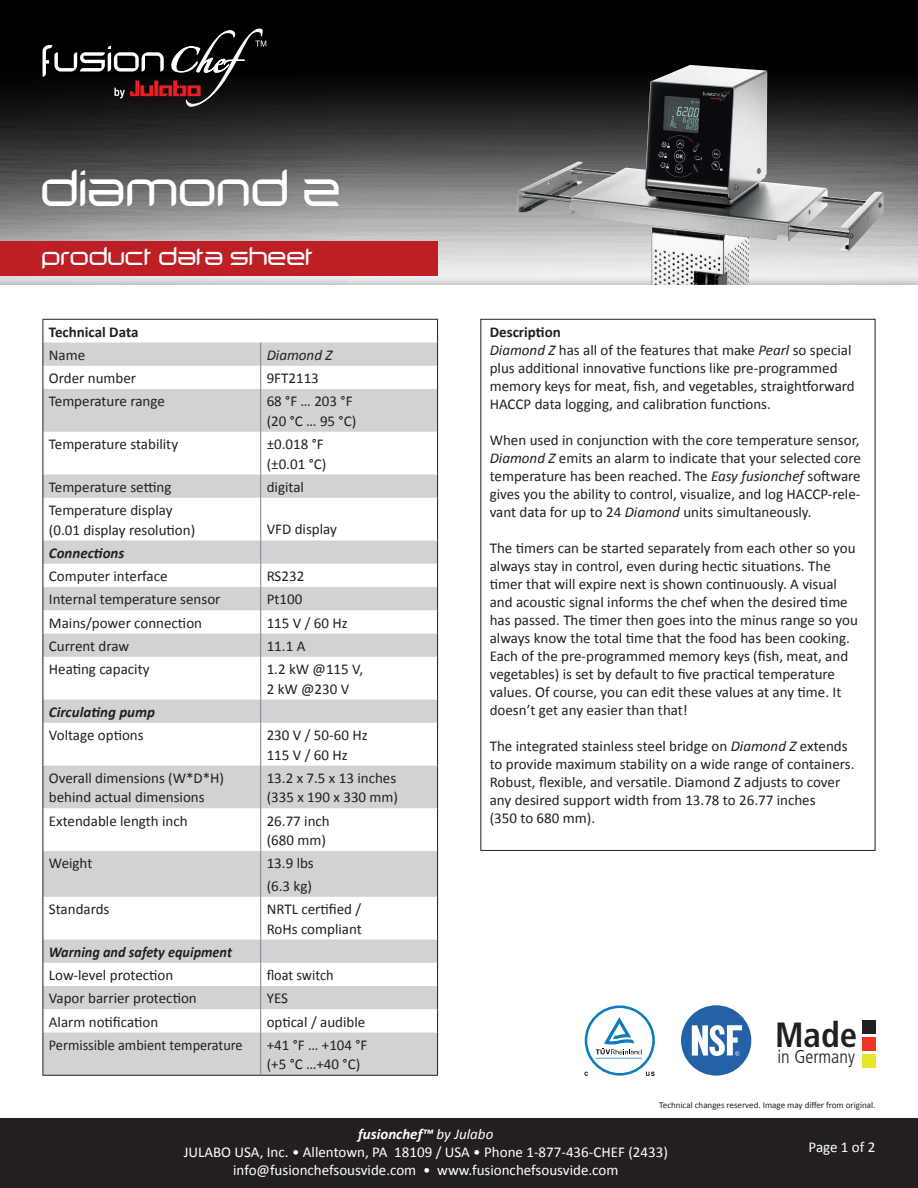
<style>
.page{position:relative;width:918px;height:1188px;background:#fff}
.page>*{position:absolute;margin:0;border:0;box-sizing:border-box;transform-origin:0 0}
.t1{font:48.6px "Cilogie";color:#fff}
.t2{font:700 condensed 34.95px "Frutiger LT Std";color:#231f20}
.t3{font:24px "Cilogie";color:#fff}
.t4{font:300 condensed 18.6px "Frutiger LT Std";color:#231f20}
.t5{font:15px/18px "Calibri";color:#231f20}
.t6{font:15px/18px "Calibri";color:#fff;text-align:center}
.t7{font:15px "Calibri";color:#231f20;scale:.95 1}
.t8{font:italic 700 15px "Calibri";color:#231f20}
.t9{font:italic 700 15px "Calibri";color:#231f20;scale:.95 1}
.t10{font:700 15px "Calibri";color:#231f20}
.t11{font:italic 15px "Calibri";color:#231f20}
.t12{font:9px "Calibri";color:#231f20}
.s1{font-weight:700}
.s2{font-style:italic}
.s3{font-weight:700;font-style:italic}
</style>
<div class="page">
<img style="left:0;top:0;width:918px;height:285px">
<div style="left:0;top:1118px;width:918px;height:70px;background:#231f20"></div>
<svg style="left:44px;top:343px;width:393px;height:732px"></svg>
<hr style="left:43px;top:319px;width:218px;height:1px;background:#231f20">
<hr style="left:261px;top:319px;width:177px;height:1px;background:#231f20">
<svg style="left:43px;top:320px;width:1px;height:69px"></svg>
<svg style="left:437px;top:320px;width:1px;height:69px"></svg>
<hr style="left:43px;top:389px;width:1px;height:43px;background:#231f20">
<hr style="left:437px;top:389px;width:1px;height:43px;background:#231f20">
<hr style="left:43px;top:432px;width:1px;height:43px;background:#231f20">
<hr style="left:437px;top:432px;width:1px;height:43px;background:#231f20">
<svg style="left:43px;top:475px;width:1px;height:23px"></svg>
<svg style="left:437px;top:475px;width:1px;height:23px"></svg>
<hr style="left:43px;top:498px;width:1px;height:43px;background:#231f20">
<hr style="left:437px;top:498px;width:1px;height:43px;background:#231f20">
<svg style="left:43px;top:541px;width:1px;height:116px"></svg>
<svg style="left:437px;top:541px;width:1px;height:116px"></svg>
<hr style="left:43px;top:657px;width:1px;height:43px;background:#231f20">
<hr style="left:437px;top:657px;width:1px;height:43px;background:#231f20">
<svg style="left:43px;top:700px;width:1px;height:23px"></svg>
<svg style="left:437px;top:700px;width:1px;height:23px"></svg>
<hr style="left:43px;top:723px;width:1px;height:43px;background:#231f20">
<hr style="left:437px;top:723px;width:1px;height:43px;background:#231f20">
<hr style="left:43px;top:766px;width:1px;height:42px;background:#231f20">
<hr style="left:437px;top:766px;width:1px;height:42px;background:#231f20">
<hr style="left:43px;top:808px;width:1px;height:43px;background:#231f20">
<hr style="left:437px;top:808px;width:1px;height:43px;background:#231f20">
<hr style="left:43px;top:851px;width:1px;height:46px;background:#231f20">
<hr style="left:437px;top:851px;width:1px;height:46px;background:#231f20">
<hr style="left:43px;top:897px;width:1px;height:43px;background:#231f20">
<hr style="left:437px;top:897px;width:1px;height:43px;background:#231f20">
<svg style="left:43px;top:940px;width:1px;height:93px"></svg>
<svg style="left:437px;top:940px;width:1px;height:93px"></svg>
<hr style="left:43px;top:1033px;width:1px;height:42px;background:#231f20">
<hr style="left:437px;top:1033px;width:1px;height:42px;background:#231f20">
<hr style="left:43px;top:1075px;width:218px;height:1px;background:#231f20">
<hr style="left:261px;top:1075px;width:177px;height:1px;background:#231f20">
<svg style="left:260px;top:343px;width:1px;height:46px"></svg>
<hr style="left:260px;top:389px;width:1px;height:43px;background:#808285">
<hr style="left:260px;top:432px;width:1px;height:43px;background:#808285">
<svg style="left:260px;top:475px;width:1px;height:23px"></svg>
<hr style="left:260px;top:498px;width:1px;height:43px;background:#808285">
<svg style="left:260px;top:541px;width:1px;height:116px"></svg>
<hr style="left:260px;top:657px;width:1px;height:43px;background:#808285">
<svg style="left:260px;top:700px;width:1px;height:23px"></svg>
<hr style="left:260px;top:723px;width:1px;height:43px;background:#808285">
<hr style="left:260px;top:766px;width:1px;height:42px;background:#808285">
<hr style="left:260px;top:808px;width:1px;height:43px;background:#808285">
<hr style="left:260px;top:851px;width:1px;height:46px;background:#808285">
<hr style="left:260px;top:897px;width:1px;height:43px;background:#808285">
<svg style="left:260px;top:940px;width:1px;height:93px"></svg>
<hr style="left:260px;top:1033px;width:1px;height:42px;background:#808285">
<img style="left:517px;top:65px;width:366px;height:220px">
<div style="left:0;top:241px;width:438px;height:34px;background:#be1f24"></div>
<div style="left:862px;top:1021px;width:14px;height:13px;background:#231f20"></div>
<div style="left:862px;top:1037px;width:14px;height:14px;background:#ef3429"></div>
<div style="left:862px;top:1054px;width:14px;height:14px;background:#e7e627"></div>
<svg style="left:584px;top:1005px;width:71px;height:71px"></svg>
<div style="left:681px;top:1005px;width:70px;height:71px;background:#2462a8;border-radius:50%"></div>
<svg style="left:692px;top:1025px;width:50px;height:31px"></svg>
<svg style="left:43px;top:29px;width:223px;height:77px;background:#292222"></svg>
<h1 class="t1" style="left:43px;top:169px;width:302px">diamond z</h1>
<h3 class="t3" style="left:43px;top:247px;width:273px">product Data sheet</h3>
<p class="t10" style="left:49px;top:322px;width:91px">Technical Data</p>
<p class="t5" style="left:49px;top:346px;width:38px">Name</p>
<p class="t11" style="left:267px;top:345px;width:67px">Diamond Z</p>
<p class="t5" style="left:49px;top:369px;width:89px">Order number</p>
<p class="t5" style="left:267px;top:369px;width:54px">9FT2113</p>
<p class="t5" style="left:49px;top:392px;width:117px">Temperature range</p>
<p class="t5" style="left:267px;top:392px;width:91px;line-height:19.5px">68 °F … 203 °F (20 °C … 95 °C)</p>
<p class="t5" style="left:49px;top:435px;width:131px">Temperature stability</p>
<p class="t5" style="left:267px;top:434px;width:61px;line-height:19.5px">±0.018 °F (±0.01 °C)</p>
<p class="t5" style="left:49px;top:478px;width:124px">Temperature setting</p>
<p class="t5" style="left:267px;top:478px;width:39px">digital</p>
<p class="t5" style="left:49px;top:500px;width:148px;line-height:19.5px">Temperature display (0.01 display resolution)</p>
<p class="t5" style="left:267px;top:520px;width:72px">VFD display</p>
<p class="t8" style="left:49px;top:543px;width:77px">Connections</p>
<p class="t5" style="left:49px;top:567px;width:120px">Computer interface</p>
<p class="t5" style="left:267px;top:567px;width:39px">RS232</p>
<p class="t5" style="left:49px;top:590px;width:173px">Internal temperature sensor</p>
<p class="t5" style="left:267px;top:590px;width:37px">Pt100</p>
<p class="t5" style="left:49px;top:614px;width:155px">Mains/power connection</p>
<p class="t5" style="left:267px;top:614px;width:83px">115 V / 60 Hz</p>
<p class="t5" style="left:49px;top:637px;width:82px">Current draw</p>
<p class="t5" style="left:267px;top:637px;width:40px">11.1 A</p>
<p class="t5" style="left:49px;top:660px;width:102px">Heating capacity</p>
<p class="t5" style="left:267px;top:659px;width:98px;line-height:19.5px">1.2 kW @115 V,<br>2 kW @230 V</p>
<p class="t8" style="left:49px;top:702px;width:108px">Circulating pump</p>
<p class="t5" style="left:49px;top:726px;width:96px">Voltage options</p>
<p class="t5" style="left:267px;top:725px;width:102px;line-height:19.5px">230 V / 50-60 Hz<br>115 V / 60 Hz</p>
<p class="t5" style="left:49px;top:768px;width:177px;line-height:19.5px">Overall dimensions (W*D*H) behind actual dimensions</p>
<p class="t5" style="left:267px;top:768px;width:133px;line-height:19.5px">13.2 x 7.5 x 13 inches (335 x 190 x 330 mm)</p>
<p class="t5" style="left:49px;top:812px;width:140px">Extendable length inch</p>
<p class="t5" style="left:267px;top:811px;width:65px;line-height:19.5px">26.77 inch (680 mm)</p>
<p class="t5" style="left:49px;top:854px;width:45px">Weight</p>
<p class="t5" style="left:267px;top:852px;width:49px;line-height:22.5px">13.9 lbs (6.3 kg)</p>
<p class="t5" style="left:49px;top:900px;width:62px">Standards</p>
<p class="t5" style="left:267px;top:899px;width:97px;line-height:19.5px">NRTL certified /<br>RoHs compliant</p>
<p class="t9" style="left:49px;top:942px;width:194px">Warning and safety equipment</p>
<p class="t5" style="left:49px;top:966px;width:126px">Low-level protection</p>
<p class="t7" style="left:267px;top:966px;width:72px">float switch</p>
<p class="t5" style="left:49px;top:989px;width:149px">Vapor barrier protection</p>
<p class="t5" style="left:267px;top:989px;width:23px">YES</p>
<p class="t5" style="left:49px;top:1013px;width:111px">Alarm notification</p>
<p class="t5" style="left:267px;top:1013px;width:100px">optical / audible</p>
<p class="t7" style="left:49px;top:1035px;width:206px">Permissible ambient temperature</p>
<p class="t5" style="left:267px;top:1035px;width:102px;line-height:19.5px">+41 °F … +104 °F (+5 °C …+40 °C)</p>
<p class="t5" style="left:490px;top:323px;width:367px"><span class="s1">Description<br></span><span class="s2">Diamond Z</span> has all of the features that make <span class="s2">Pearl</span> so special plus additional innovative functions like pre-programmed memory keys for meat, fish, and vegetables, straightforward HACCP data logging, and calibration functions.</p>
<p class="t5" style="left:490px;top:431px;width:373px;text-align:justify">When used in conjunction with the core temperature sensor, <span class="s2">Diamond Z</span> emits an alarm to indicate that your selected core temperature has been reached. The <span class="s2">Easy fusionchef</span> software gives you the ability to control, visualize, and log HACCP-rele&shy;vant data for up to 24 <span class="s2">Diamond</span> units simultaneously.</p>
<p class="t5" style="left:490px;top:539px;width:370px">The timers can be started separately from each other so you always stay in control, even during hectic situations. The timer that will expire next is shown continuously. A visual and acoustic signal informs the chef when the desired time has passed. The timer then goes into the minus range so you always know the total time that the food has been cooking.<br>Each of the pre-programmed memory keys (fish, meat, and vegetables) is set by default to five practical temperature values. Of course, you can edit these values at any time. It doesn’t get any easier than that!</p>
<p class="t5" style="left:490px;top:737px;width:366px">The integrated stainless steel bridge on <span class="s2">Diamond Z</span> extends to provide maximum stability on a wide range of containers.<br>Robust, flexible, and versatile. Diamond Z adjusts to cover any desired support width from 13.78 to 26.77 inches<br>(350 to 680 mm).</p>
<h2 class="t2" style="left:775px;top:1014px;width:84px">Made</h2>
<p class="t4" style="left:777px;top:1046px;width:79px">in Germany</p>
<p class="t12" style="left:659px;top:1099px;width:218px">Technical changes reserved. Image may differ from original.</p>
<p class="t6" style="left:184px;top:1125px;width:486px"><span class="s3">fusionchef™</span> <span class="s2">by Julabo<br></span>JULABO USA, Inc. • Allentown, PA 18109 / USA • Phone 1-877-436-CHEF (2433) info@fusionchefsousvide.com • www.fusionchefsousvide.com</p>
<p class="t6" style="left:809px;top:1138px;width:68px">Page 1 of 2</p>
</div>
